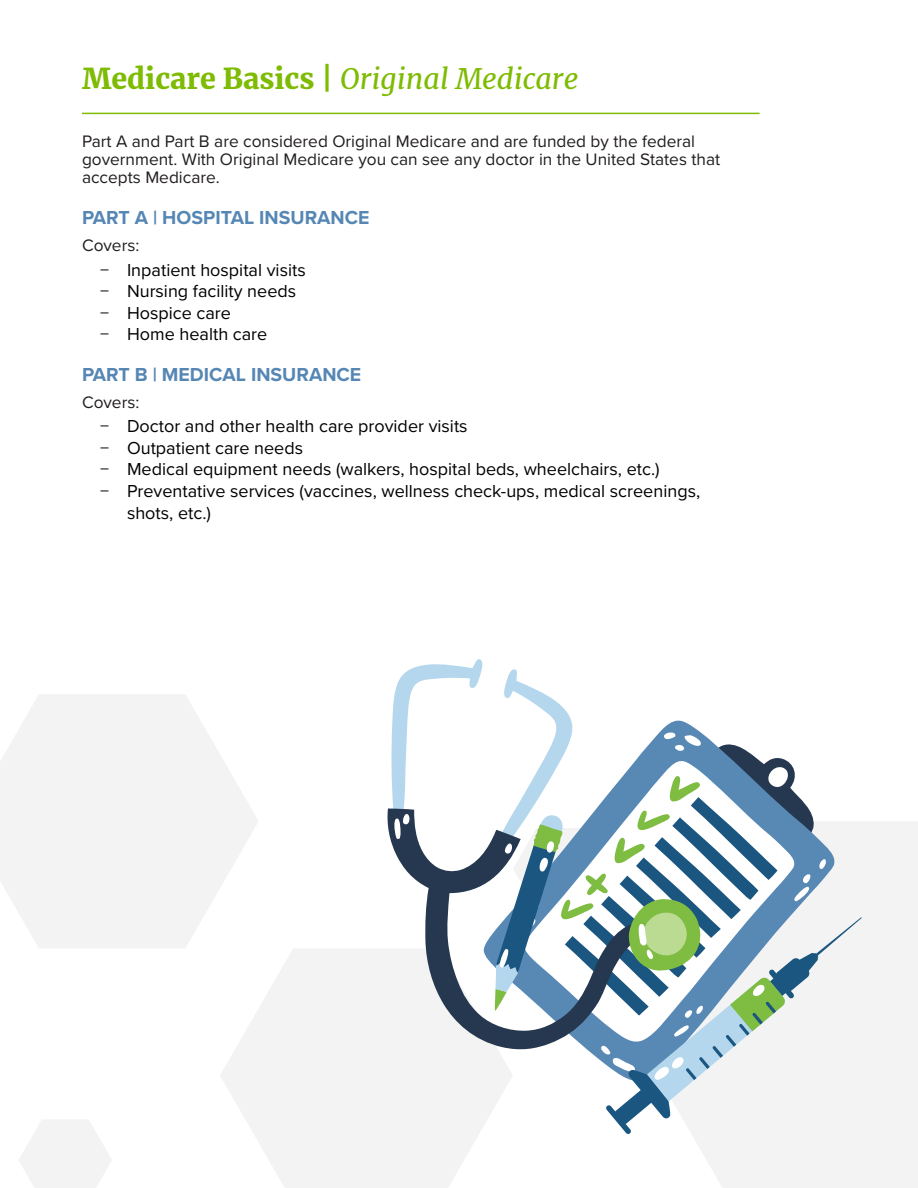
<style>
.page{position:relative;width:918px;height:1188px;background:#fff}
.page>*{position:absolute;margin:0;border:0;box-sizing:border-box;transform-origin:0 0}
.t1{font:italic 28.5px "Merriweather";color:#7ebb03}
.t2{font:700 19.5px "Proxima Nova";color:#5687b4}
.t3{font:18px/21.6px "Proxima Nova";color:#000}
.t4{font:17.25px/18.1px "Proxima Nova";color:#211d1e}
.s1{font-weight:900;font-style:normal}
</style>
<div class="page">
<div style="left:692px;top:822px;width:226px;height:366px;background:#f3f3f3"></div>
<svg style="left:0;top:694px;width:258px;height:254px;fill:#f3f3f3"></svg>
<svg style="left:19px;top:1120px;width:93px;height:68px"></svg>
<svg style="left:220px;top:949px;width:275px;height:239px;fill:#f3f3f3"></svg>
<svg style="left:386px;top:809px;width:109px;height:242px"></svg>
<svg style="left:391px;top:659px;width:93px;height:180px"></svg>
<svg style="left:495px;top:669px;width:367px;height:465px"></svg>
<hr style="left:82px;top:113px;width:678px;height:1px;background:#7fbc03">
<h1 class="t1" style="left:82px;top:59px;width:498px"><span class="s1">Medicare Basics |</span> Original Medicare</h1>
<p class="t4" style="left:82px;top:131px;width:640px">Part A and Part B are considered Original Medicare and are funded by the federal government. With Original Medicare you can see any doctor in the United States that accepts Medicare.</p>
<p class="t2" style="left:82px;top:203px;width:289px">PART A | HOSPITAL INSURANCE</p>
<p class="t4" style="left:82px;top:235px;width:59px">Covers:</p>
<p class="t3" style="left:100px;top:258px;width:207px">− Inpatient hospital visits − Nursing facility needs − Hospice care<br>− Home health care</p>
<p class="t2" style="left:82px;top:360px;width:281px">PART B | MEDICAL INSURANCE</p>
<p class="t4" style="left:82px;top:392px;width:59px">Covers:</p>
<p class="t3" style="left:100px;top:415px;width:369px">− Doctor and other health care provider visits</p>
<p class="t3" style="left:100px;top:436px;width:205px">− Outpatient care needs</p>
<p class="t3" style="left:100px;top:458px;width:561px">− Medical equipment needs (walkers, hospital beds, wheelchairs, etc.)</p>
<p class="t3" style="left:100px;top:479px;width:602px">− Preventative services (vaccines, wellness check-ups, medical screenings,</p>
<p class="t3" style="left:127px;top:501px;width:85px">shots, etc.)</p>
</div>
